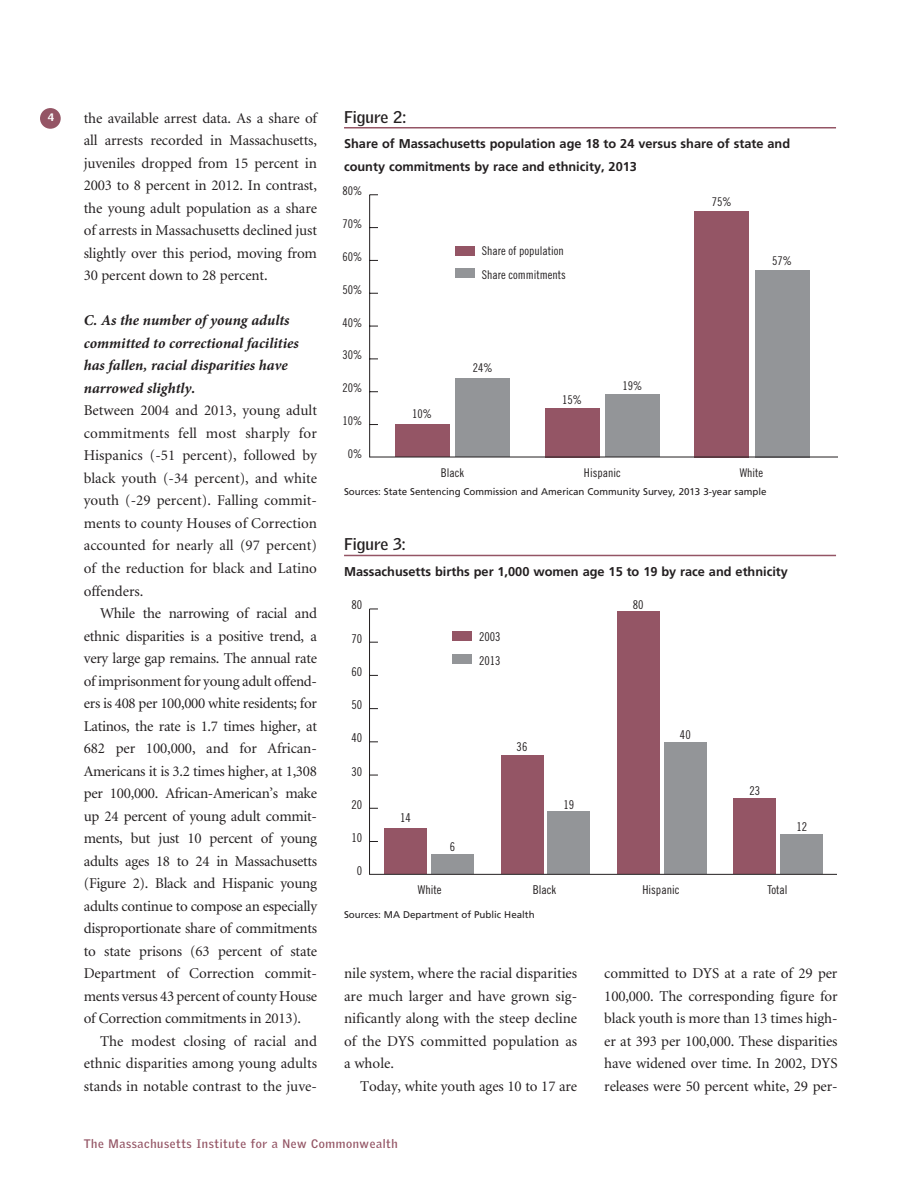
<style>
.page{position:relative;width:919px;height:1189px;background:#fff}
.page>*{position:absolute;margin:0;border:0;box-sizing:border-box;transform-origin:0 0}
.table{font:700 16.5px "Griffith Gothic";color:#231f20}
.final_body_copy{font:15px/22.5px "Minion";letter-spacing:-.01em;color:#231f20;text-align:justify}
.italic_sub_sub{font:italic 700 15px/22.5px "Minion Pro";color:#231f20}
.table_title{font:700 12.75px/22.5px "Frutiger";color:#231f20}
.t1{font:12.15px/24.3px "Trade Gothic Cond Eighteen";color:#231f20}
.t2{font:12px/24px "Trade Gothic Cond Eighteen";color:#231f20}
.t3{font:700 12px "Griffith Gothic";letter-spacing:.05em;color:#945565}
.t4{font:900 10.5px "Griffith Gothic";color:#fff}
.table_source{font:9.75px "Frutiger";color:#231f20}
</style>
<div class="page">
<div style="left:40px;top:108px;width:21px;height:21px;background:#945565;border-radius:50%"></div>
<hr style="left:344px;top:127px;width:491px;height:1px;background:#945565">
<hr style="left:344px;top:554px;width:491px;height:2px;background:#945565">
<div style="left:455px;top:378px;width:55px;height:79px;background:#939598"></div>
<div style="left:395px;top:424px;width:54px;height:33px;background:#945565"></div>
<div style="left:605px;top:395px;width:54px;height:62px;background:#939598"></div>
<div style="left:544px;top:408px;width:55px;height:49px;background:#945565"></div>
<div style="left:754px;top:270px;width:55px;height:187px;background:#939598"></div>
<div style="left:694px;top:211px;width:54px;height:246px;background:#945565"></div>
<hr style="left:369px;top:456px;width:468px;height:1px;background:#231f20">
<hr style="left:369px;top:195px;width:1px;height:262px;background:#231f20">
<div style="left:455px;top:246px;width:20px;height:9px;background:#945565"></div>
<div style="left:455px;top:269px;width:20px;height:9px;background:#939598"></div>
<div style="left:780px;top:834px;width:42px;height:39px;background:#939598"></div>
<div style="left:733px;top:798px;width:42px;height:75px;background:#945565"></div>
<div style="left:664px;top:742px;width:42px;height:131px;background:#939598"></div>
<div style="left:617px;top:611px;width:42px;height:262px;background:#945565"></div>
<div style="left:547px;top:811px;width:42px;height:62px;background:#939598"></div>
<div style="left:500px;top:755px;width:43px;height:118px;background:#945565"></div>
<div style="left:431px;top:853px;width:42px;height:20px;background:#939598"></div>
<div style="left:384px;top:827px;width:42px;height:46px;background:#945565"></div>
<hr style="left:369px;top:874px;width:466px;height:1px;background:#231f20">
<hr style="left:369px;top:609px;width:1px;height:265px;background:#231f20">
<div style="left:452px;top:631px;width:20px;height:10px;background:#945565"></div>
<div style="left:452px;top:654px;width:20px;height:10px;background:#939598"></div>
<p class="t4" style="left:48px;top:111px;width:8px">4</p>
<p class="table" style="left:344px;top:107px;width:63px">Figure 2:</p>
<p class="table_title" style="left:344px;top:133px;width:447px">Share of Massachusetts population age 18 to 24 versus share of state and county commitments by race and ethnicity, 2013</p>
<p class="final_body_copy" style="left:84px;top:107px;width:235px">the available arrest data. As a share of all arrests recorded in Massachusetts, juveniles dropped from 15 percent in 2003 to 8 percent in 2012. In contrast, the young adult population as a share of arrests in Massachusetts declined just slightly over this period, moving from 30 percent down to 28 percent.</p>
<p class="italic_sub_sub" style="left:84px;top:309px;width:216px">C. As the number of young adults committed to correctional facilities has fallen, racial disparities have narrowed slightly.</p>
<p class="final_body_copy" style="left:84px;top:400px;width:235px">Between 2004 and 2013, young adult commitments fell most sharply for Hispanics (-51 percent), followed by black youth (-34 percent), and white youth (-29 percent). Falling commit&shy;ments to county Houses of Correction accounted for nearly all (97 percent) of the reduction for black and Latino offenders.</p>
<p class="final_body_copy" style="left:84px;top:602px;width:235px;text-indent:16px">While the narrowing of racial and ethnic disparities is a positive trend, a very large gap remains. The annual rate of imprisonment for young adult offend&shy;ers is 408 per 100,000 white residents; for Latinos, the rate is 1.7 times higher, at 682 per 100,000, and for African-Americans it is 3.2 times higher, at 1,308 per 100,000. African-American’s make up 24 percent of young adult commit&shy;ments, but just 10 percent of young adults ages 18 to 24 in Massachusetts (Figure 2). Black and Hispanic young adults continue to compose an especially disproportionate share of commitments to state prisons (63 percent of state Department of Correction commit&shy;ments versus 43 percent of county House of Correction commitments in 2013).</p>
<p class="final_body_copy" style="left:84px;top:1030px;width:235px;text-indent:16px">The modest closing of racial and ethnic disparities among young adults stands in notable contrast to the juve-</p>
<p class="t2" style="left:342px;top:179px;width:21px">80%</p>
<p class="t2" style="left:711px;top:190px;width:21px">75%</p>
<p class="t2" style="left:342px;top:212px;width:21px">70%</p>
<p class="t2" style="left:481px;top:239px;width:85px">Share of population<br>Share commitments</p>
<p class="t2" style="left:342px;top:244px;width:21px">60%</p>
<p class="t2" style="left:772px;top:248px;width:21px">57%</p>
<p class="t2" style="left:342px;top:277px;width:21px">50%</p>
<p class="t2" style="left:342px;top:310px;width:21px">40%</p>
<p class="t2" style="left:342px;top:343px;width:21px">30%</p>
<p class="t2" style="left:472px;top:355px;width:21px">24%</p>
<p class="t2" style="left:622px;top:373px;width:21px">19%</p>
<p class="t2" style="left:342px;top:376px;width:21px">20%</p>
<p class="t2" style="left:561px;top:387px;width:21px">15%</p>
<p class="t2" style="left:412px;top:401px;width:21px">10%</p>
<p class="t2" style="left:342px;top:408px;width:21px">10%</p>
<p class="t2" style="left:348px;top:441px;width:16px">0%</p>
<p class="t2" style="left:440px;top:461px;width:25px">Black</p>
<p class="t2" style="left:583px;top:461px;width:38px">Hispanic</p>
<p class="t2" style="left:739px;top:461px;width:25px">White</p>
<p class="table_source" style="left:344px;top:486px;width:424px">Sources: State Sentencing Commission and American Community Survey, 2013 3-year sample</p>
<p class="table" style="left:344px;top:534px;width:63px">Figure 3:</p>
<p class="table_title" style="left:344px;top:560px;width:445px">Massachusetts births per 1,000 women age 15 to 19 by race and ethnicity</p>
<p class="t1" style="left:632px;top:592px;width:12px">80</p>
<p class="t1" style="left:351px;top:593px;width:12px">80</p>
<p class="t1" style="left:479px;top:624px;width:23px">2003<br>2013</p>
<p class="t1" style="left:351px;top:626px;width:12px">70</p>
<p class="t1" style="left:351px;top:659px;width:12px">60</p>
<p class="t1" style="left:351px;top:692px;width:12px">50</p>
<p class="t1" style="left:679px;top:722px;width:12px">40</p>
<p class="t1" style="left:351px;top:725px;width:12px">40</p>
<p class="t1" style="left:516px;top:734px;width:12px">36</p>
<p class="t1" style="left:351px;top:759px;width:12px">30</p>
<p class="t1" style="left:749px;top:778px;width:12px">23</p>
<p class="t1" style="left:351px;top:792px;width:12px">20</p>
<p class="t1" style="left:563px;top:792px;width:12px">19</p>
<p class="t1" style="left:400px;top:805px;width:12px">14</p>
<p class="t1" style="left:796px;top:814px;width:12px">12</p>
<p class="t1" style="left:351px;top:825px;width:12px">10</p>
<p class="t1" style="left:449px;top:833px;width:7px">6</p>
<p class="t1" style="left:357px;top:858px;width:7px">0</p>
<p class="t1" style="left:417px;top:877px;width:25px">White</p>
<p class="t1" style="left:532px;top:877px;width:25px">Black</p>
<p class="t1" style="left:642px;top:877px;width:39px">Hispanic</p>
<p class="t1" style="left:767px;top:877px;width:22px">Total</p>
<p class="table_source" style="left:344px;top:909px;width:192px">Sources: MA Department of Public Health</p>
<p class="final_body_copy" style="left:344px;top:962px;width:235px">nile system, where the racial disparities are much larger and have grown sig&shy;nificantly along with the steep decline of the DYS committed population as a whole.</p>
<p class="final_body_copy" style="left:360px;top:1075px;width:218px">Today, white youth ages 10 to 17 are</p>
<p class="final_body_copy" style="left:604px;top:962px;width:235px">committed to DYS at a rate of 29 per 100,000. The corresponding figure for black youth is more than 13 times high&shy;er at 393 per 100,000. These disparities have widened over time. In 2002, DYS releases were 50 percent white, 29 per-</p>
<p class="t3" style="left:84px;top:1136px;width:315px">The Massachusetts Institute for a New Commonwealth</p>
</div>
